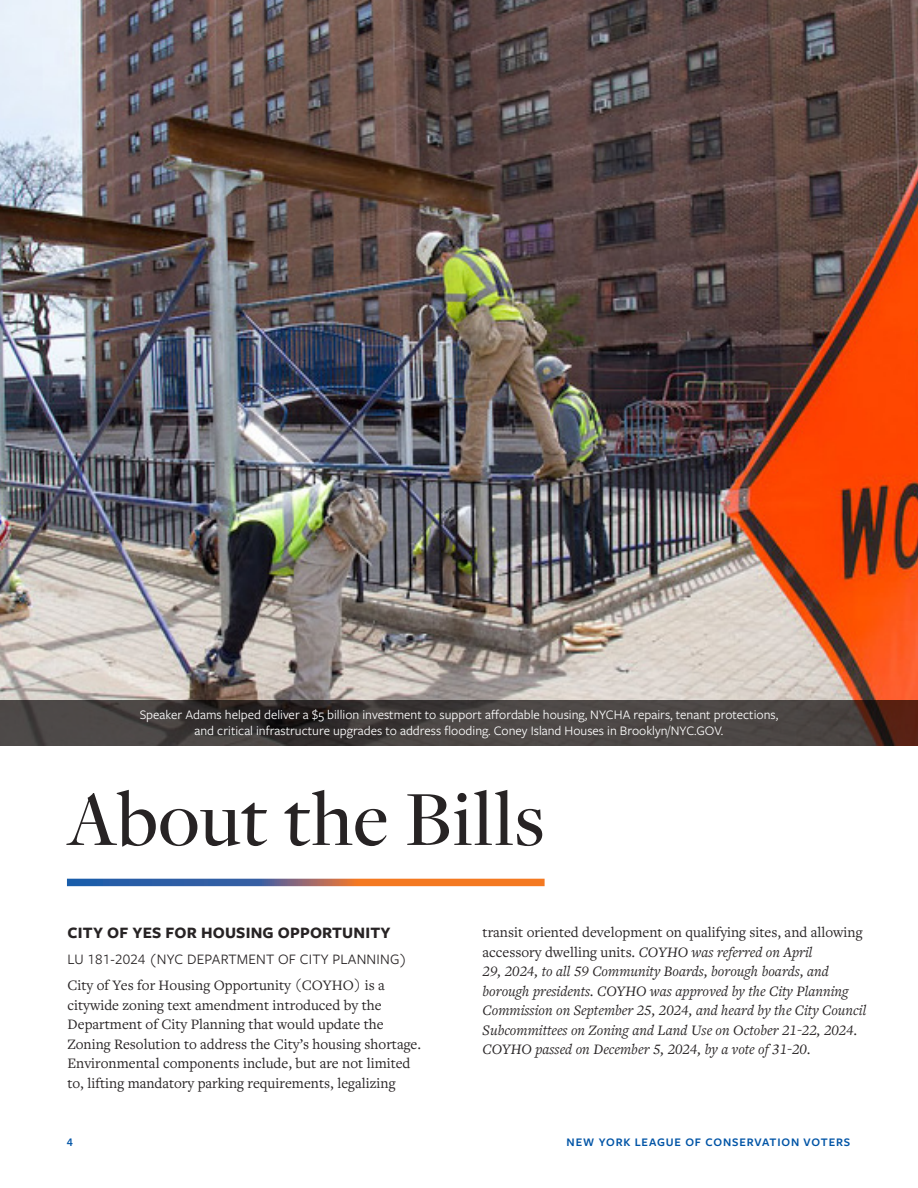
<style>
.page{position:relative;width:918px;height:1188px;background:#fff}
.page>*{position:absolute;margin:0;border:0;box-sizing:border-box;transform-origin:0 0}
.t1{font:500 81px "Freight Disp Pro";letter-spacing:.01em;color:#272324}
.t2{font:700 16.5px "Freight Sans Pro";letter-spacing:.01em;color:#272324}
.Body{font:italic 15px/19.5px "Freight Text Pro";color:#272324}
.Body-2{font:15px/19.5px "Freight Text Pro";color:#272324}
.t3{font:15px "Freight Sans Pro";letter-spacing:.01em;color:#272324}
.t4{font:13.5px/16.2px "Freight Sans Pro";color:#fff;text-align:center}
.t5{font:600 12px "Freight Sans Pro";letter-spacing:.07em;color:#0054a6}
.s1{font-style:normal}
</style>
<div class="page">
<svg style="left:67px;top:879px;width:478px;height:7px;background:#906b65"></svg>
<img style="left:0;top:0;width:918px;height:700px">
<svg style="left:0;top:700px;width:918px;height:46px;background:#443d3b"></svg>
<p class="t4" style="left:140px;top:706px;width:640px">Speaker Adams helped deliver a $5 billion investment to support affordable housing, NYCHA repairs, tenant protections, and critical infrastructure upgrades to address flooding. Coney Island Houses in Brooklyn/NYC.GOV.</p>
<p class="t1" style="left:67px;top:766px;width:479px">About the Bills</p>
<p class="t2" style="left:68px;top:921px;width:325px">CITY OF YES FOR HOUSING OPPORTUNITY</p>
<p class="t3" style="left:68px;top:949px;width:341px">LU 181-2024 (NYC DEPARTMENT OF CITY PLANNING)</p>
<p class="Body-2" style="left:68px;top:975px;width:355px">City of Yes for Housing Opportunity (COYHO) is a citywide zoning text amendment introduced by the Department of City Planning that would update the Zoning Resolution to address the City’s housing shortage.<br>Environmental components include, but are not limited to, lifting mandatory parking requirements, legalizing</p>
<p class="Body" style="left:483px;top:922px;width:385px"><span class="s1">transit oriented development on qualifying sites, and allowing accessory dwelling units.</span> COYHO was referred on April<br>29, 2024, to all 59 Community Boards, borough boards, and borough presidents. COYHO was approved by the City Planning Commission on September 25, 2024, and heard by the City Council Subcommittees on Zoning and Land Use on October 21-22, 2024.<br>COYHO passed on December 5, 2024, by a vote of 31-20.</p>
<p class="t5" style="left:67px;top:1134px;width:7px">4</p>
<p class="t5" style="left:567px;top:1134px;width:285px">NEW YORK LEAGUE OF CONSERVATION VOTERS</p>
</div>
